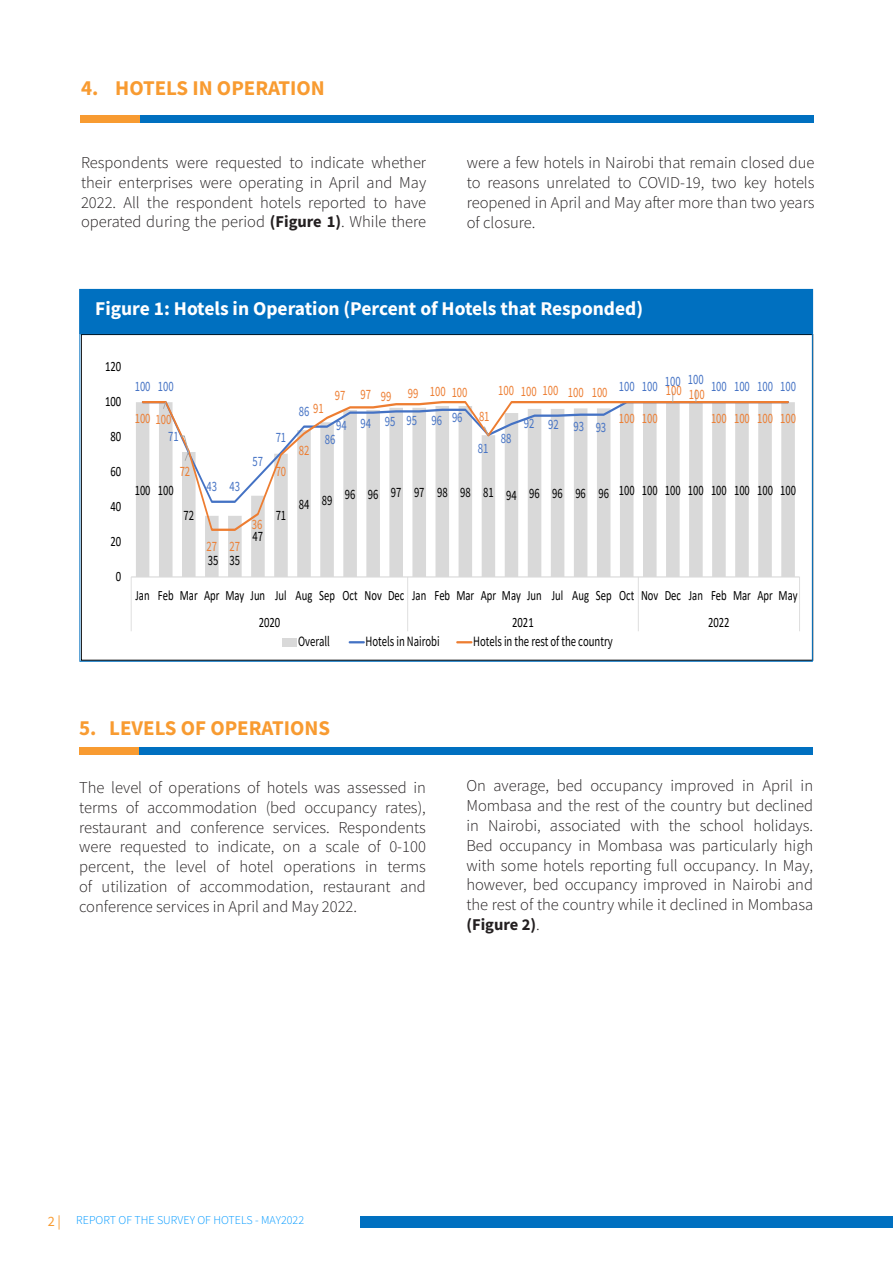
<style>
.page{position:relative;width:893px;height:1263px;background:#fff}
.page>*{position:absolute;margin:0;border:0;box-sizing:border-box;transform-origin:0 0}
.t1{font:700 21px "Source Sans Pro";color:#f89b31}
.t2{font:700 19.5px "Source Sans Pro";color:#fff}
.t3{font:300 16.5px/19.8px "Source Sans Pro";color:#231f20;text-align:justify}
.t4{font:14.25px "Source Sans Pro";color:#000;scale:.75 1}
.t5{font:14.25px/27.2px "Calibri";color:#000;scale:.75 1}
.t6{font:14.25px "Source Sans Pro";color:#ed7d31;scale:.75 1}
.t7{font:14.25px "Source Sans Pro";color:#4472c4;scale:.75 1}
.t8{font:300 12px "Source Sans Pro";color:#09f}
.s1{font-weight:700}
.s2{font-weight:400;font-size:14.25px;color:#f89b31}
</style>
<div class="page">
<div style="left:360px;top:1217px;width:533px;height:11px;background:#0070c0"></div>
<div style="left:79px;top:289px;width:734px;height:45px;background:#0070c0"></div>
<svg style="left:136px;top:402px;width:659px;height:175px;fill:#d9d9d9"></svg>
<hr style="left:131px;top:577px;width:669px;height:1px;background:#d9d9d9">
<svg style="left:131px;top:578px;width:1px;height:53px"></svg>
<svg style="left:407px;top:578px;width:1px;height:53px"></svg>
<svg style="left:638px;top:578px;width:1px;height:53px"></svg>
<svg style="left:799px;top:578px;width:1px;height:53px"></svg>
<svg style="left:141px;top:400px;width:649px;height:132px"></svg>
<svg style="left:696px;top:389px;width:1px;height:13px"></svg>
<svg style="left:163px;top:401px;width:3px;height:9px"></svg>
<svg style="left:180px;top:435px;width:9px;height:27px"></svg>
<svg style="left:484px;top:426px;width:5px;height:10px"></svg>
<div style="left:282px;top:638px;width:15px;height:8px;background:#d9d9d9"></div>
<svg style="left:349px;top:641px;width:15px;height:2px"></svg>
<svg style="left:457px;top:641px;width:15px;height:2px"></svg>
<div style="left:80px;top:115px;width:61px;height:7px;background:#f89b31"></div>
<div style="left:140px;top:115px;width:674px;height:7px;background:#0070c0"></div>
<div style="left:79px;top:748px;width:62px;height:7px;background:#f89b31"></div>
<div style="left:139px;top:748px;width:674px;height:7px;background:#0070c0"></div>
<p class="t1" style="left:81px;top:74px;width:245px">4. HOTELS IN OPERATION</p>
<p class="t3" style="left:81px;top:153px;width:347px">Respondents were requested to indicate whether their enterprises were operating in April and May 2022. All the respondent hotels reported to have operated during the period <span class="s1">(Figure 1)</span>. While there</p>
<p class="t3" style="left:467px;top:153px;width:349px">were a few hotels in Nairobi that remain closed due to reasons unrelated to COVID-19, two key hotels reopened in April and May after more than two years of closure.</p>
<p class="t2" style="left:95px;top:296px;width:549px">Figure 1: Hotels in Operation (Percent of Hotels that Responded)</p>
<p class="t5" style="left:105px;top:353px;width:23px">120</p>
<p class="t5" style="left:105px;top:388px;width:23px">100</p>
<p class="t5" style="left:110px;top:422px;width:16px">80</p>
<p class="t5" style="left:110px;top:457px;width:16px">60</p>
<p class="t5" style="left:110px;top:492px;width:16px">40</p>
<p class="t5" style="left:110px;top:527px;width:16px">20</p>
<p class="t5" style="left:116px;top:562px;width:9px">0</p>
<p class="t7" style="left:135px;top:377px;width:53px">100 100</p>
<p class="t6" style="left:335px;top:384px;width:178px">97 97 99 99 100 100</p>
<p class="t6" style="left:498px;top:383px;width:147px">100 100 100 100 100</p>
<p class="t7" style="left:619px;top:375px;width:115px">100 100 100 100</p>
<p class="t7" style="left:711px;top:377px;width:115px">100 100 100 100</p>
<p class="t6" style="left:666px;top:383px;width:53px">100 100</p>
<p class="t6" style="left:135px;top:410px;width:50px">100 100</p>
<p class="t7" style="left:168px;top:427px;width:16px">71</p>
<p class="t7" style="left:276px;top:428px;width:16px">71</p>
<p class="t6" style="left:313px;top:399px;width:16px">91</p>
<p class="t7" style="left:299px;top:402px;width:16px">86</p>
<p class="t7" style="left:336px;top:412px;width:170px">94 94 95 95 96 96</p>
<p class="t6" style="left:299px;top:441px;width:16px">82</p>
<p class="t7" style="left:325px;top:430px;width:16px">86</p>
<p class="t6" style="left:479px;top:407px;width:16px">81</p>
<p class="t7" style="left:478px;top:439px;width:16px">81</p>
<p class="t7" style="left:501px;top:429px;width:16px">88</p>
<p class="t7" style="left:524px;top:417px;width:111px">92 92 93 93</p>
<p class="t6" style="left:619px;top:409px;width:53px">100 100</p>
<p class="t6" style="left:711px;top:409px;width:115px">100 100 100 100</p>
<p class="t6" style="left:180px;top:462px;width:16px">72</p>
<p class="t7" style="left:253px;top:453px;width:16px">57</p>
<p class="t6" style="left:276px;top:462px;width:16px">70</p>
<p class="t4" style="left:135px;top:481px;width:53px">100 100</p>
<p class="t4" style="left:183px;top:506px;width:16px">72</p>
<p class="t7" style="left:207px;top:477px;width:46px">43 43</p>
<p class="t6" style="left:252px;top:515px;width:16px">36</p>
<p class="t4" style="left:276px;top:507px;width:16px">71</p>
<p class="t4" style="left:299px;top:483px;width:665px">84 89 96 96 97 97 98 98 81 94 96 96 96 96 100 100 100 100 100 100 100 100</p>
<p class="t6" style="left:207px;top:537px;width:46px">27 27</p>
<p class="t4" style="left:253px;top:528px;width:16px">47</p>
<p class="t4" style="left:208px;top:552px;width:45px">35 35</p>
<p class="t5" style="left:259px;top:581px;width:720px;text-indent:-123px">Jan Feb Mar Apr May Jun Jul Aug Sep Oct Nov Dec Jan Feb Mar Apr May Jun Jul Aug Sep Oct Nov Dec Jan Feb Mar Apr May<br>2020</p>
<p class="t5" style="left:512px;top:608px;width:30px">2021</p>
<p class="t5" style="left:708px;top:608px;width:30px">2022</p>
<p class="t4" style="left:298px;top:633px;width:44px">Overall</p>
<p class="t4" style="left:366px;top:633px;width:100px">Hotels in Nairobi</p>
<p class="t4" style="left:473px;top:633px;width:188px">Hotels in the rest of the country</p>
<p class="t1" style="left:79px;top:713px;width:252px">5. LEVELS OF OPERATIONS</p>
<p class="t3" style="left:79px;top:777px;width:348px">The level of operations of hotels was assessed in terms of accommodation (bed occupancy rates), restaurant and conference services. Respondents were requested to indicate, on a scale of 0-100 percent, the level of hotel operations in terms of utilization of accommodation, restaurant and conference services in April and May 2022.</p>
<p class="t3" style="left:466px;top:776px;width:348px">On average, bed occupancy improved in April in Mombasa and the rest of the country but declined in Nairobi, associated with the school holidays.<br>Bed occupancy in Mombasa was particularly high with some hotels reporting full occupancy. In May, however, bed occupancy improved in Nairobi and the rest of the country while it declined in Mombasa <span class="s1">(Figure 2)</span>.</p>
<p class="t8" style="left:48px;top:1213px;width:258px"><span class="s2">2 |</span> REPORT OF THE SURVEY OF HOTELS - MAY2022</p>
</div>
